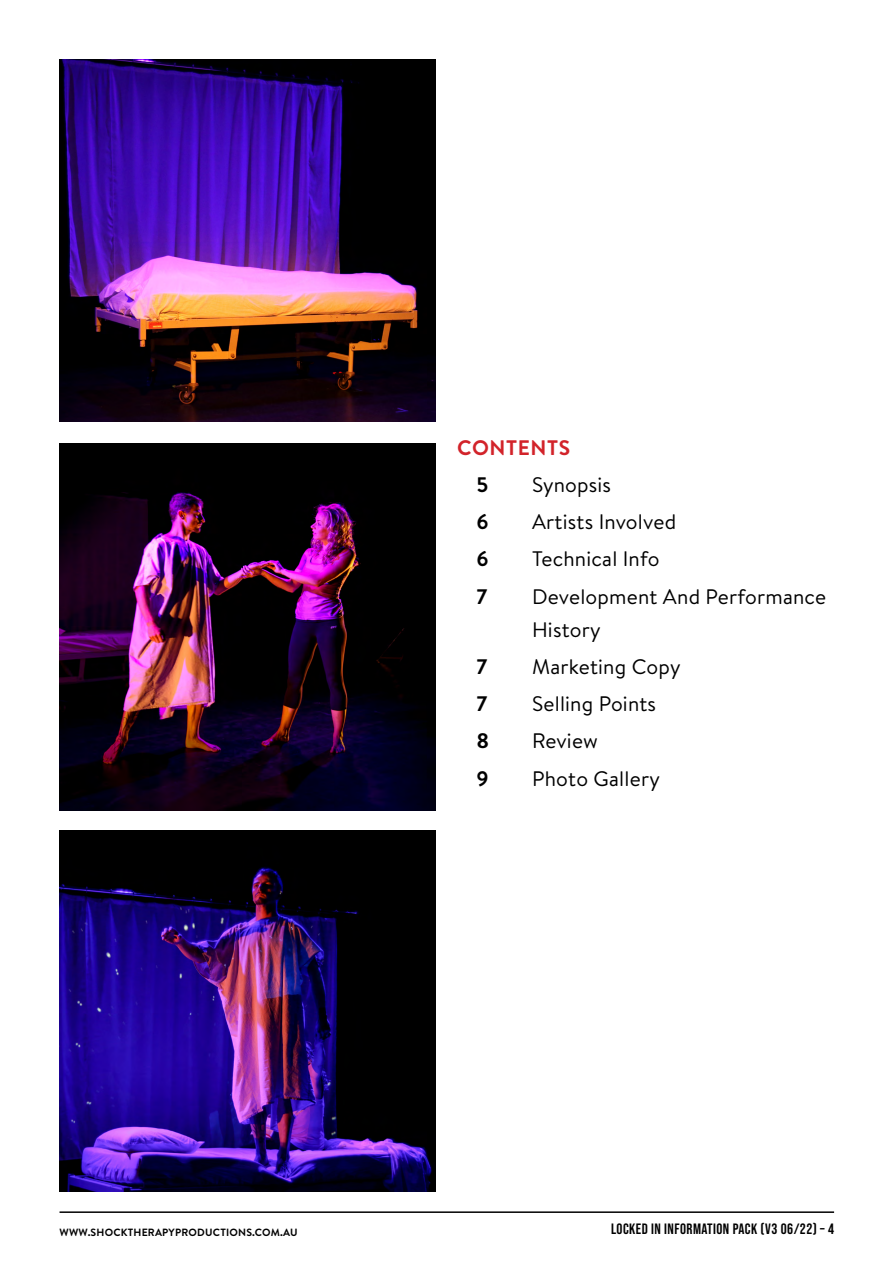
<style>
.page{position:relative;width:893px;height:1263px;background:#fff}
.page>*{position:absolute;margin:0;border:0;box-sizing:border-box;transform-origin:0 0}
.t1{font:21px/33px "Brandon Text";letter-spacing:.01em;color:#000}
.Header__brandon{font:700 21px "Brandon Text";letter-spacing:.03em;color:#d2232a}
.t2{font:700 21px "Brandon Text";color:#000}
.t3{font:15px "Bebas Neue";letter-spacing:.03em;color:#000}
.t4{font:700 10.5px "Brandon Text";letter-spacing:.02em;color:#000}
</style>
<div class="page">
<hr style="left:60px;top:1211px;width:774px;height:2px;background:#000">
<img style="left:60px;top:60px;width:376px;height:361px">
<img style="left:60px;top:830px;width:376px;height:361px">
<img style="left:60px;top:443px;width:376px;height:367px">
<p class="Header__brandon" style="left:457px;top:433px;width:115px">CONTENTS</p>
<p class="t2" style="left:477px;top:470px;width:13px">5</p>
<p class="t1" style="left:532px;top:467px;width:81px">Synopsis</p>
<p class="t2" style="left:477px;top:507px;width:14px">6</p>
<p class="t1" style="left:532px;top:505px;width:146px">Artists Involved</p>
<p class="t2" style="left:477px;top:544px;width:14px">6</p>
<p class="t1" style="left:532px;top:542px;width:129px">Technical Info</p>
<p class="t2" style="left:477px;top:582px;width:12px">7</p>
<p class="t1" style="left:532px;top:579px;width:296px">Development And Performance<br>History</p>
<p class="t2" style="left:477px;top:652px;width:12px">7</p>
<p class="t1" style="left:532px;top:649px;width:150px">Marketing Copy</p>
<p class="t2" style="left:477px;top:689px;width:12px">7</p>
<p class="t1" style="left:532px;top:687px;width:125px">Selling Points</p>
<p class="t2" style="left:477px;top:726px;width:14px">8</p>
<p class="t1" style="left:532px;top:724px;width:67px">Review</p>
<p class="t2" style="left:477px;top:764px;width:14px">9</p>
<p class="t1" style="left:532px;top:761px;width:129px">Photo Gallery</p>
<p class="t4" style="left:60px;top:1225px;width:239px">WWW.SHOCKTHERAPYPRODUCTIONS.COM.AU</p>
<p class="t3" style="left:611px;top:1220px;width:225px">LOCKED IN INFORMATION PACK (V3 06/22) – 4</p>
</div>
